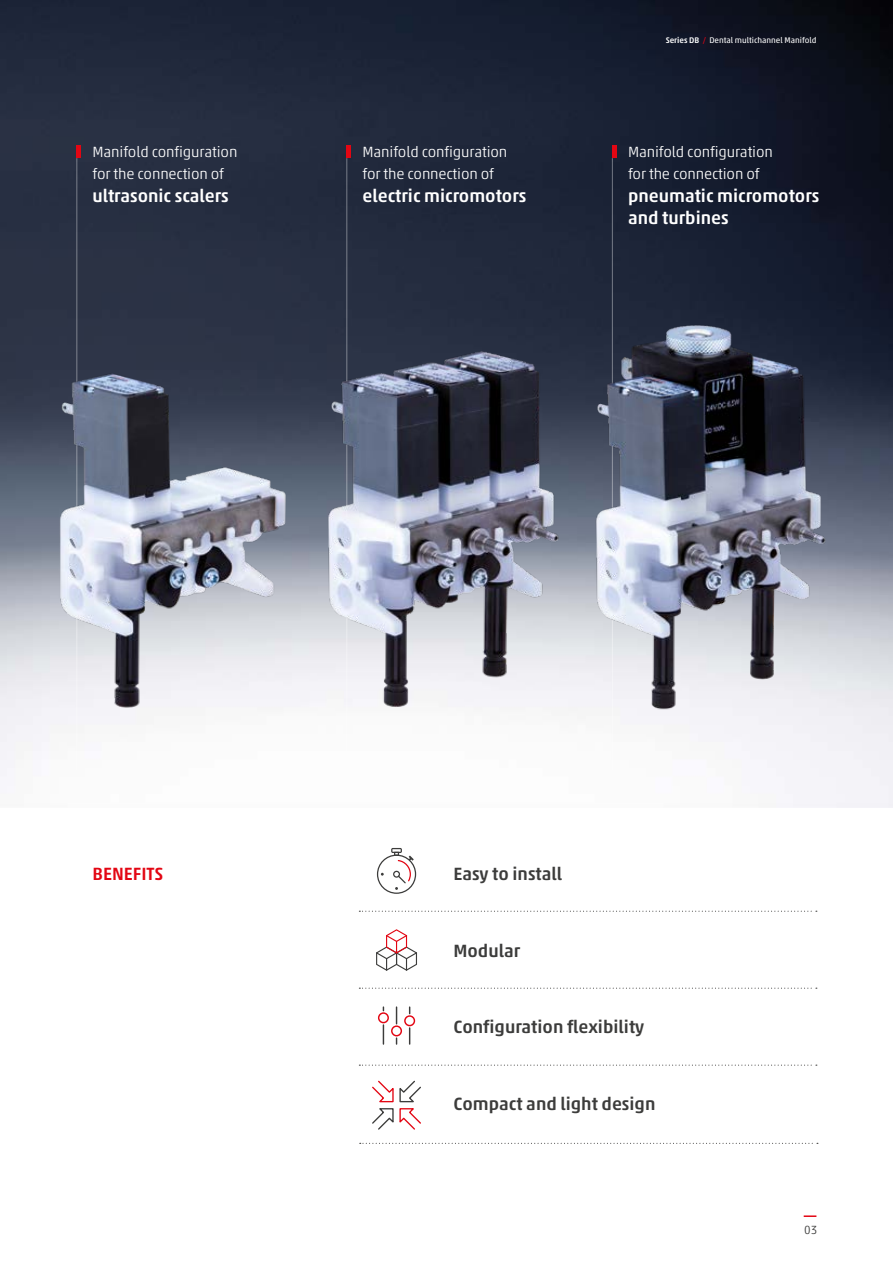
<style>
.page{position:relative;width:893px;height:1263px;background:#fff}
.page>*{position:absolute;margin:0;border:0;box-sizing:border-box;transform-origin:0 0}
.t1{font:500 18px/21.6px "Akko W1 G";color:#fff}
.t2{font:500 18px "Akko W1 G";color:#3c3c3b}
.t3{font:500 18px "Akko W1 G";color:#e30613}
.t4{font:300 15px/21.6px "Akko W1 G";letter-spacing:-.01em;color:#fff}
.t5{font:300 12px "Akko W1 G";color:#3c3c3b}
.t6{font:8.25px "Akko W1 G";color:#fff}
.s1{font-weight:500}
.s2{color:#e30613}
</style>
<div class="page">
<img style="left:0;top:0;width:893px;height:808px">
<svg style="left:804px;top:1215px;width:12px;height:2px"></svg>
<svg style="left:378px;top:1007px;width:38px;height:37px"></svg>
<svg style="left:376px;top:929px;width:41px;height:42px"></svg>
<svg style="left:377px;top:848px;width:39px;height:46px"></svg>
<svg style="left:372px;top:1080px;width:49px;height:50px"></svg>
<div style="left:346px;top:145px;width:5px;height:13px;background:#e30613"></div>
<hr style="left:77px;top:145px;width:4px;height:13px;background:#e30613">
<hr style="left:612px;top:145px;width:4px;height:13px;background:#e30613">
<svg style="left:360px;top:1143px;width:458px;height:1px"></svg>
<svg style="left:359px;top:988px;width:458px;height:1px"></svg>
<svg style="left:359px;top:911px;width:458px;height:1px"></svg>
<svg style="left:359px;top:1064px;width:458px;height:2px"></svg>
<hr style="left:77px;top:158px;width:1px;height:612px;background:#fff">
<hr style="left:346px;top:158px;width:1px;height:612px;background:#fff">
<hr style="left:612px;top:158px;width:1px;height:612px;background:#fff">
<img style="left:309px;top:322px;width:265px;height:411px">
<img style="left:44px;top:366px;width:265px;height:342px">
<img style="left:576px;top:288px;width:264px;height:444px">
<p class="t4" style="left:92px;top:140px;width:146px">Manifold configuration for the connection of</p>
<p class="t1" style="left:92px;top:184px;width:138px">ultrasonic scalers</p>
<p class="t4" style="left:362px;top:140px;width:146px">Manifold configuration for the connection of</p>
<p class="t1" style="left:362px;top:184px;width:165px">electric micromotors</p>
<p class="t6" style="left:666px;top:34px;width:152px"><span class="s1">Series DB</span> <span class="s2">/</span> Dental multichannel Manifold</p>
<p class="t4" style="left:628px;top:140px;width:146px">Manifold configuration for the connection of</p>
<p class="t1" style="left:628px;top:184px;width:193px">pneumatic micromotors and turbines</p>
<p class="t3" style="left:92px;top:860px;width:73px">BENEFITS</p>
<p class="t2" style="left:453px;top:861px;width:110px">Easy to install</p>
<p class="t2" style="left:453px;top:937px;width:68px">Modular</p>
<p class="t2" style="left:453px;top:1014px;width:192px">Configuration flexibility</p>
<p class="t2" style="left:453px;top:1090px;width:204px">Compact and light design</p>
<p class="t5" style="left:804px;top:1221px;width:15px">03</p>
</div>
